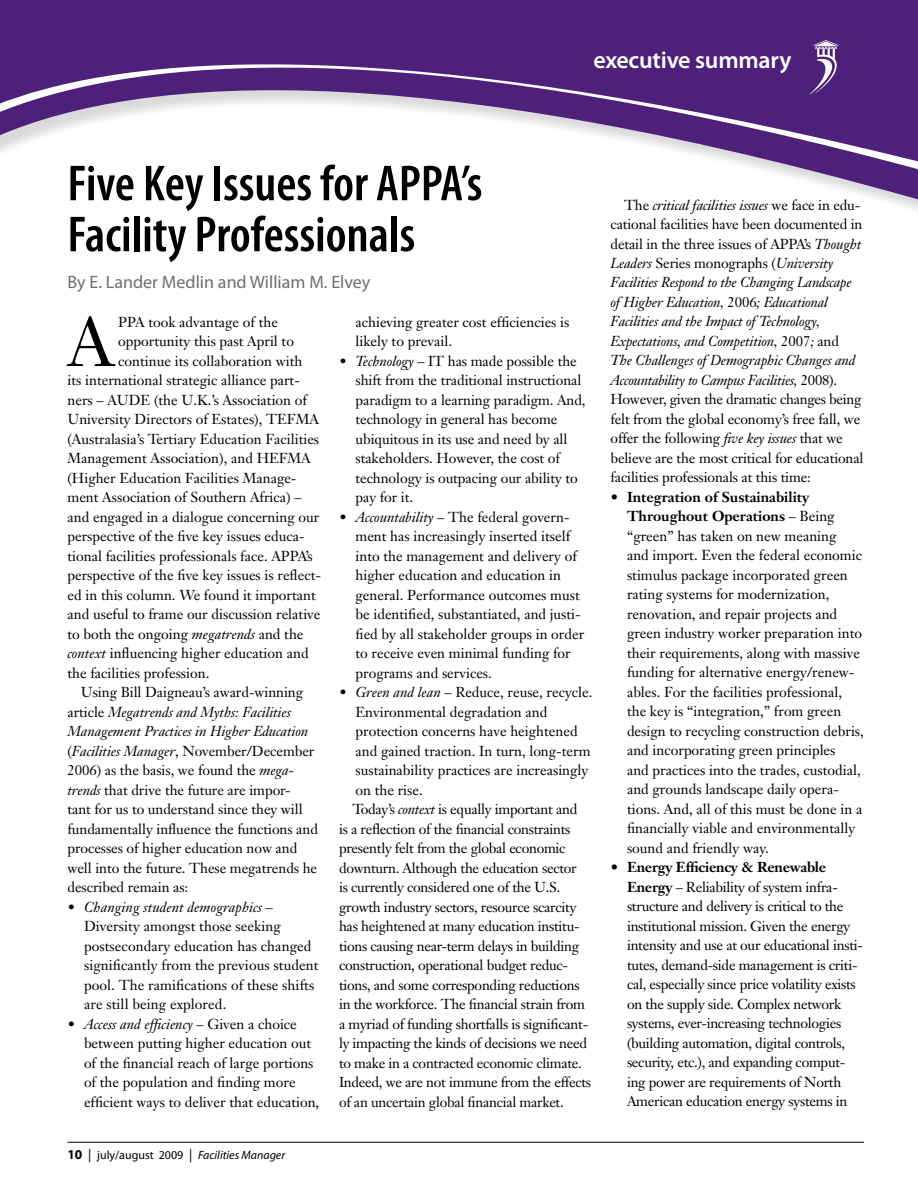
<style>
.page{position:relative;width:918px;height:1188px;background:#fff}
.page>*{position:absolute;margin:0;border:0;box-sizing:border-box;transform-origin:0 0}
.t1{font:69px "Janson Text";color:#000}
.t2{font:600 condensed 51px/51px "Myriad Pro";color:#000}
.t3{font:600 24px "Myriad Pro";letter-spacing:-.01em;color:#fff}
.t4{font:18px "Myriad Pro";color:#6d6f71}
.t5{font:14.25px/19.5px "Janson Text";color:#000}
.t6{font:14.25px/19.5px "Janson Text";letter-spacing:-.02em;color:#000}
.t7{font:italic 14.25px "Janson Text";letter-spacing:-.005em;color:#000}
.t8{font:italic 12px "Myriad Pro";color:#000}
.s1{font-style:italic}
.s2{font-style:normal}
.s3{font-weight:700;font-style:normal;font-size:13.5px}
.s4{font-style:normal;font-size:13.5px}
.s5{font-weight:700}
</style>
<div class="page">
<hr style="left:68px;top:1142px;width:796px;height:1px;background:#000">
<svg style="left:0;top:0;width:917px;height:209px;fill:#4d207a"></svg>
<svg style="left:917px;top:0;width:1px;height:209px"></svg>
<p class="t3" style="left:593px;top:45px;width:199px">executive summary</p>
<p class="t2" style="left:68px;top:159px;width:416px">Five Key Issues for APPA’s<br>Facility Professionals</p>
<p class="t4" style="left:68px;top:271px;width:304px">By E. Lander Medlin and William M. Elvey</p>
<p class="t1" style="left:68px;top:298px;width:47px">A</p>
<p class="t5" style="left:118px;top:312px;width:161px">PPA took advantage of the</p>
<p class="t5" style="left:118px;top:332px;width:177px">opportunity this past April to</p>
<p class="t5" style="left:118px;top:351px;width:186px">continue its collaboration with</p>
<p class="t5" style="left:67px;top:371px;width:234px">its international strategic alliance part-</p>
<p class="t5" style="left:67px;top:390px;width:241px">ners – AUDE (the U.K.’s Association of</p>
<p class="t5" style="left:67px;top:410px;width:253px">University Directors of Estates), TEFMA</p>
<p class="t5" style="left:67px;top:429px;width:253px">(Australasia’s Tertiary Education Facilities</p>
<p class="t5" style="left:67px;top:449px;width:245px">Management Association), and HEFMA</p>
<p class="t5" style="left:67px;top:468px;width:231px">(Higher Education Facilities Manage-</p>
<p class="t5" style="left:67px;top:488px;width:236px">ment Association of Southern Africa) –</p>
<p class="t5" style="left:67px;top:507px;width:253px">and engaged in a dialogue concerning our</p>
<p class="t5" style="left:67px;top:527px;width:239px">perspective of the five key issues educa-</p>
<p class="t5" style="left:67px;top:546px;width:247px">tional facilities professionals face. APPA’s</p>
<p class="t5" style="left:67px;top:566px;width:255px">perspective of the five key issues is reflect-</p>
<p class="t5" style="left:67px;top:585px;width:250px">ed in this column. We found it important</p>
<p class="t5" style="left:67px;top:605px;width:255px">and useful to frame our discussion relative</p>
<p class="t5" style="left:67px;top:624px;width:238px">to both the ongoing <span class="s1">megatrends</span> and the</p>
<p class="t5" style="left:67px;top:644px;width:243px"><span class="s1">context</span> influencing higher education and</p>
<p class="t5" style="left:67px;top:663px;width:143px">the facilities profession.</p>
<p class="t5" style="left:81px;top:683px;width:224px">Using Bill Daigneau’s award-winning</p>
<p class="t7" style="left:67px;top:703px;width:225px"><span class="s2">article</span> Megatrends and Myths: Facilities</p>
<p class="t7" style="left:67px;top:723px;width:242px">Management Practices in Higher Education</p>
<p class="t5" style="left:67px;top:741px;width:248px">(<span class="s1">Facilities Manager</span>, November/December</p>
<p class="t5" style="left:67px;top:761px;width:228px">2006) as the basis, we found the <span class="s1">mega-</span></p>
<p class="t5" style="left:67px;top:780px;width:225px"><span class="s1">trends</span> that drive the future are impor-</p>
<p class="t5" style="left:67px;top:800px;width:237px">tant for us to understand since they will</p>
<p class="t5" style="left:67px;top:819px;width:252px">fundamentally influence the functions and</p>
<p class="t5" style="left:67px;top:839px;width:231px">processes of higher education now and</p>
<p class="t5" style="left:67px;top:858px;width:251px">well into the future. These megatrends he</p>
<p class="t5" style="left:67px;top:878px;width:122px">described remain as:</p>
<p class="t5" style="left:84px;top:897px;width:236px;text-indent:-17px"><span class="s1">• Changing student demographics</span> – Diversity amongst those seeking postsecondary education has changed significantly from the previous student pool. The ramifications of these shifts are still being explored.</p>
<p class="t5" style="left:84px;top:1014px;width:237px;text-indent:-17px"><span class="s1">• Access and efficiency</span> – Given a choice between putting higher education out of the financial reach of large portions of the population and finding more efficient ways to deliver that education,</p>
<p class="t8" style="left:68px;top:1147px;width:219px"><span class="s3">10</span> <span class="s4">|</span> <span class="s2">july/august 2009</span> <span class="s4">|</span> Facilities Manager</p>
<p class="t5" style="left:356px;top:312px;width:215px">achieving greater cost efficiencies is likely to prevail.</p>
<p class="t5" style="left:356px;top:351px;width:232px;text-indent:-17px"><span class="s1">• Technology</span> – IT has made possible the shift from the traditional instructional paradigm to a learning paradigm. And, technology in general has become ubiquitous in its use and need by all stakeholders. However, the cost of technology is outpacing our ability to pay for it.</p>
<p class="t5" style="left:356px;top:507px;width:230px;text-indent:-17px"><span class="s1">• Accountability</span> – The federal govern&shy;ment has increasingly inserted itself into the management and delivery of higher education and education in general. Performance outcomes must be identified, substantiated, and justi&shy;fied by all stakeholder groups in order to receive even minimal funding for programs and services.</p>
<p class="t5" style="left:339px;top:682px;width:255px"><span class="s1">• Green and lean</span> – Reduce, reuse, recycle.</p>
<p class="t5" style="left:356px;top:702px;width:193px">Environmental degradation and</p>
<p class="t5" style="left:356px;top:721px;width:224px">protection concerns have heightened</p>
<p class="t5" style="left:356px;top:741px;width:237px">and gained traction. In turn, long-term</p>
<p class="t5" style="left:356px;top:760px;width:234px">sustainability practices are increasingly</p>
<p class="t5" style="left:356px;top:780px;width:69px">on the rise.</p>
<p class="t6" style="left:352px;top:799px;width:226px">Today’s <span class="s1">context</span> is equally important and</p>
<p class="t6" style="left:339px;top:819px;width:233px">is a reflection of the financial constraints</p>
<p class="t6" style="left:339px;top:838px;width:228px">presently felt from the global economic</p>
<p class="t6" style="left:339px;top:858px;width:239px">downturn. Although the education sector</p>
<p class="t6" style="left:339px;top:877px;width:223px">is currently considered one of the U.S.</p>
<p class="t6" style="left:339px;top:897px;width:239px">growth industry sectors, resource scarcity</p>
<p class="t6" style="left:339px;top:916px;width:242px">has heightened at many education institu-</p>
<p class="t6" style="left:339px;top:936px;width:242px">tions causing near-term delays in building</p>
<p class="t6" style="left:339px;top:955px;width:231px">construction, operational budget reduc-</p>
<p class="t6" style="left:339px;top:975px;width:242px">tions, and some corresponding reductions</p>
<p class="t6" style="left:339px;top:994px;width:248px">in the workforce. The financial strain from</p>
<p class="t6" style="left:339px;top:1014px;width:251px">a myriad of funding shortfalls is significant-</p>
<p class="t6" style="left:339px;top:1033px;width:250px">ly impacting the kinds of decisions we need</p>
<p class="t6" style="left:339px;top:1053px;width:244px">to make in a contracted economic climate.</p>
<p class="t6" style="left:339px;top:1072px;width:254px">Indeed, we are not immune from the effects</p>
<p class="t6" style="left:339px;top:1092px;width:226px">of an uncertain global financial market.</p>
<p class="t5" style="left:611px;top:195px;width:255px;text-indent:13px">The <span class="s1">critical facilities issues</span> we face in edu&shy;cational facilities have been documented in detail in the three issues of APPA’s <span class="s1">Thought Leaders</span> Series monographs (<span class="s1">University Facilities Respond to the Changing Landscape of Higher Education,</span> 2006<span class="s1">; Educational Facilities and the Impact of Technology, Expectations, and Competition,</span> 2007<span class="s1">;</span> and <span class="s1">The Challenges of Demographic Changes and Accountability to Campus Facilities,</span> 2008).<br>However, given the dramatic changes being felt from the global economy’s free fall, we offer the following <span class="s1">five key issues</span> that we believe are the most critical for educational facilities professionals at this time:</p>
<p class="t5" style="left:627px;top:487px;width:238px;text-indent:-17px"><span class="s5">• Integration of Sustainability Throughout Operations</span> – Being “green” has taken on new meaning<br>and import. Even the federal economic stimulus package incorporated green rating systems for modernization, renovation, and repair projects and green industry worker preparation into their requirements, along with massive funding for alternative energy/renew&shy;ables. For the facilities professional, the key is “integration,” from green design to recycling construction debris, and incorporating green principles<br>and practices into the trades, custodial, and grounds landscape daily opera&shy;tions. And, all of this must be done in a financially viable and environmentally sound and friendly way.</p>
<p class="t6" style="left:627px;top:858px;width:238px;text-indent:-17px"><span class="s5">• Energy Efficiency &amp; Renewable Energy</span> – Reliability of system infra&shy;structure and delivery is critical to the institutional mission. Given the energy intensity and use at our educational insti&shy;tutes, demand-side management is criti&shy;cal, especially since price volatility exists on the supply side. Complex network systems, ever-increasing technologies (building automation, digital controls, security, etc.), and expanding comput&shy;ing power are requirements of North American education energy systems in</p>
</div>
